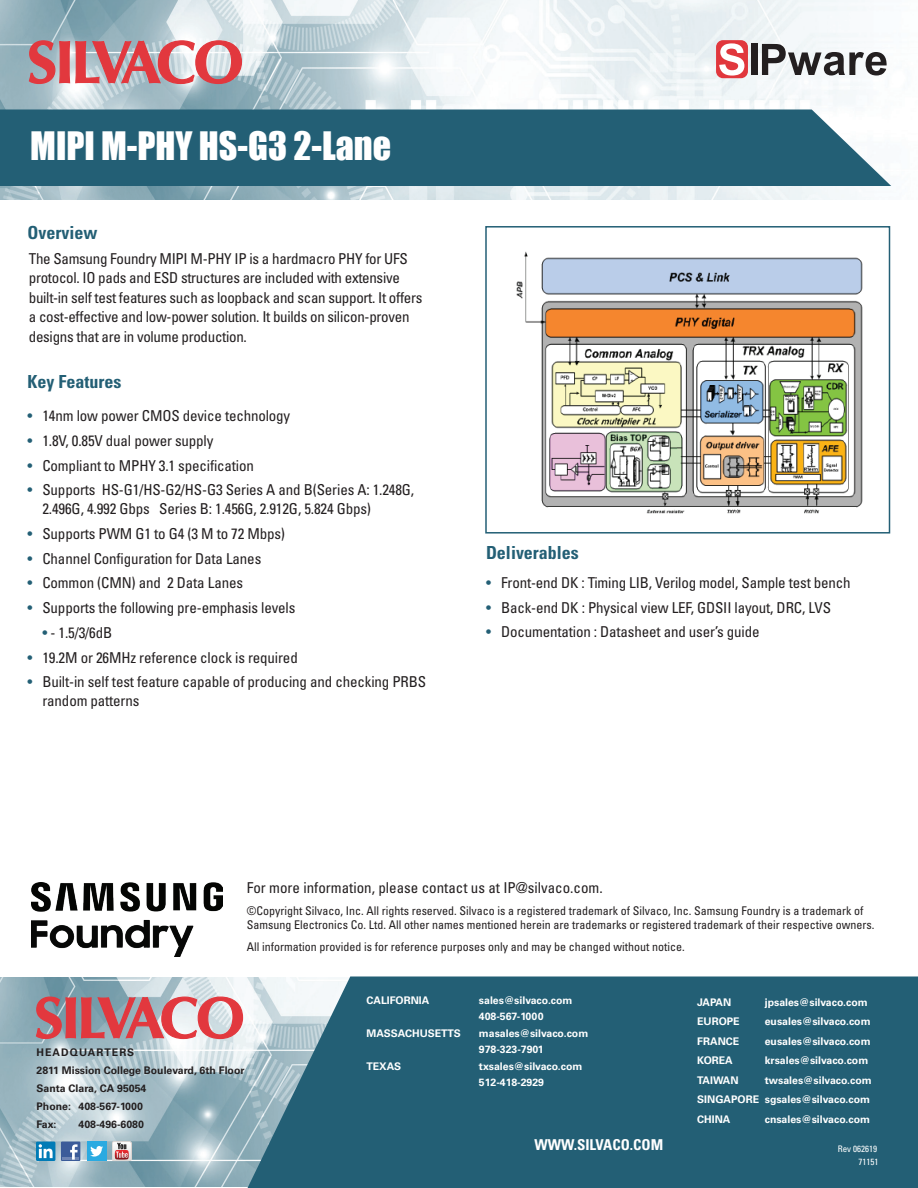
<style>
.page{position:relative;width:918px;height:1188px;background:#fff}
.page>*{position:absolute;margin:0;border:0;box-sizing:border-box;transform-origin:0 0}
.t1{font:36px "Impact";color:#fff}
.t2{font:700 condensed 18px "Univers";color:#235f75}
.t3{font:condensed 15px/19.5px "Univers";letter-spacing:-.01em;color:#231f20}
.t4{font:700 condensed 15px "Univers";color:#fff}
.t5{font:condensed 12px/13.5px "Univers";color:#231f20}
.t6{font:700 10.5px/16.5px "Univers";color:#fff}
.t7{font:700 10.5px/18px "Univers";color:#231f20}
.t8{font:condensed 9px/13.5px "Univers";color:#fff;text-align:right}
.s1{color:#235f75}
</style>
<div class="page">
<img style="left:0;top:0;width:892px;height:199px">
<svg style="left:29px;top:40px;width:213px;height:44px;background:#cf878e"></svg>
<div style="left:716px;top:40px;width:32px;height:38px;background:#e1373d;border-radius:7px"></div>
<svg style="left:719px;top:43px;width:25px;height:33px"></svg>
<div style="left:752px;top:44px;width:6px;height:31px;background:#231f20"></div>
<svg style="left:762px;top:44px;width:125px;height:32px"></svg>
<div style="left:0;top:109px;width:891px;height:77px;background:#235f75"></div>
<img style="left:0;top:978px;width:248px;height:208px">
<svg style="left:36px;top:997px;width:207px;height:42px;background:#c78188"></svg>
<svg style="left:248px;top:976px;width:670px;height:212px;background:#30687d"></svg>
<img style="left:31px;top:883px;width:192px;height:74px">
<img style="left:516px;top:251px;width:347px;height:263px">
<div style="left:485px;top:226px;width:405px;height:308px;border:2px solid #235f75"></div>
<div style="left:61px;top:1142px;width:19px;height:19px;background:#3b5b99"></div>
<hr style="left:62px;top:1157px;width:17px;height:3px;background:#6d84b3">
<svg style="left:70px;top:1144px;width:8px;height:16px"></svg>
<svg style="left:36px;top:1142px;width:19px;height:19px"></svg>
<svg style="left:39px;top:1144px;width:14px;height:14px"></svg>
<div style="left:87px;top:1142px;width:19px;height:19px;background:#2aaae1"></div>
<svg style="left:90px;top:1146px;width:13px;height:11px"></svg>
<svg style="left:112px;top:1142px;width:19px;height:19px"></svg>
<h1 class="t1" style="left:30px;top:117px;width:362px">MIPI M-PHY HS-G3 2-Lane</h1>
<p class="t2" style="left:27px;top:222px;width:71px">Overview</p>
<p class="t3" style="left:29px;top:249px;width:395px">The Samsung Foundry MIPI M-PHY IP is a hardmacro PHY for UFS protocol. IO pads and ESD structures are included with extensive built-in self test features such as loopback and scan support. It offers a cost-effective and low-power solution. It builds on silicon-proven designs that are in volume production.</p>
<p class="t2" style="left:27px;top:370px;width:95px">Key Features</p>
<p class="t3" style="left:27px;top:406px;width:264px"><span class="s1">•</span> 14nm low power CMOS device technology</p>
<p class="t3" style="left:27px;top:431px;width:188px"><span class="s1">•</span> 1.8V, 0.85V dual power supply</p>
<p class="t3" style="left:27px;top:455px;width:228px"><span class="s1">•</span> Compliant to MPHY 3.1 specification</p>
<p class="t3" style="left:42px;top:481px;width:373px;line-height:18.8px;text-indent:-15px"><span class="s1">•</span> Supports HS-G1/HS-G2/HS-G3 Series A and B(Series A: 1.248G,<br>2.496G, 4.992 Gbps Series B: 1.456G, 2.912G, 5.824 Gbps)</p>
<p class="t3" style="left:27px;top:524px;width:259px"><span class="s1">•</span> Supports PWM G1 to G4 (3 M to 72 Mbps)</p>
<p class="t3" style="left:27px;top:548px;width:235px"><span class="s1">•</span> Channel Configuration for Data Lanes</p>
<p class="t3" style="left:27px;top:573px;width:217px"><span class="s1">•</span> Common (CMN) and 2 Data Lanes</p>
<p class="t3" style="left:27px;top:598px;width:269px"><span class="s1">•</span> Supports the following pre-emphasis levels</p>
<p class="t3" style="left:42px;top:623px;width:71px"><span class="s1">•</span> - 1.5/3/6dB</p>
<p class="t3" style="left:27px;top:647px;width:272px"><span class="s1">•</span> 19.2M or 26MHz reference clock is required</p>
<p class="t3" style="left:42px;top:673px;width:385px;line-height:18.8px;text-indent:-15px"><span class="s1">•</span> Built-in self test feature capable of producing and checking PRBS random patterns</p>
<p class="t2" style="left:486px;top:541px;width:94px">Deliverables</p>
<p class="t3" style="left:486px;top:573px;width:366px"><span class="s1">•</span> Front-end DK : Timing LIB, Verilog model, Sample test bench</p>
<p class="t3" style="left:486px;top:597px;width:347px"><span class="s1">•</span> Back-end DK : Physical view LEF, GDSII layout, DRC, LVS</p>
<p class="t3" style="left:486px;top:622px;width:275px"><span class="s1">•</span> Documentation : Datasheet and user’s guide</p>
<p class="t3" style="left:247px;top:877px;width:357px">For more information, please contact us at IP@silvaco.com.</p>
<p class="t5" style="left:247px;top:904px;width:629px">©Copyright Silvaco, Inc. All rights reserved. Silvaco is a registered trademark of Silvaco, Inc. Samsung Foundry is a trademark of<br>Samsung Electronics Co. Ltd. All other names mentioned herein are trademarks or registered trademark of their respective owners.</p>
<p class="t5" style="left:247px;top:940px;width:439px">All information provided is for reference purposes only and may be changed without notice.</p>
<p class="t7" style="left:37px;top:1043px;width:209px">HEADQUARTERS<br>2811 Mission College Boulevard, 6th Floor<br>Santa Clara, CA 95054<br>Phone: 408-567-1000<br>Fax:</p>
<p class="t7" style="left:79px;top:1115px;width:67px">408-496-6080</p>
<p class="t6" style="left:366px;top:992px;width:65px">CALIFORNIA</p>
<p class="t6" style="left:479px;top:992px;width:95px">sales@silvaco.com<br>408-567-1000</p>
<p class="t6" style="left:366px;top:1025px;width:96px">MASSACHUSETTS</p>
<p class="t6" style="left:479px;top:1025px;width:111px">masales@silvaco.com<br>978-323-7901</p>
<p class="t6" style="left:366px;top:1058px;width:36px">TEXAS</p>
<p class="t6" style="left:479px;top:1058px;width:105px">txsales@silvaco.com<br>512-418-2929</p>
<p class="t4" style="left:534px;top:1135px;width:130px">WWW.SILVACO.COM</p>
<p class="t6" style="left:697px;top:994px;width:36px">JAPAN</p>
<p class="t6" style="left:765px;top:994px;width:104px">jpsales@silvaco.com</p>
<p class="t6" style="left:697px;top:1014px;width:44px">EUROPE</p>
<p class="t6" style="left:765px;top:1014px;width:107px">eusales@silvaco.com</p>
<p class="t6" style="left:697px;top:1033px;width:44px">FRANCE</p>
<p class="t6" style="left:765px;top:1033px;width:107px">eusales@silvaco.com</p>
<p class="t6" style="left:697px;top:1053px;width:37px">KOREA</p>
<p class="t6" style="left:765px;top:1053px;width:105px">krsales@silvaco.com</p>
<p class="t6" style="left:697px;top:1072px;width:43px">TAIWAN</p>
<p class="t6" style="left:697px;top:1071px;width:176px;line-height:19.5px;text-indent:68px">twsales@silvaco.com<br>SINGAPORE sgsales@silvaco.com<br>CHINA</p>
<p class="t6" style="left:765px;top:1111px;width:107px">cnsales@silvaco.com</p>
<p class="t8" style="left:838px;top:1142px;width:42px">Rev 062619<br>71151</p>
</div>
